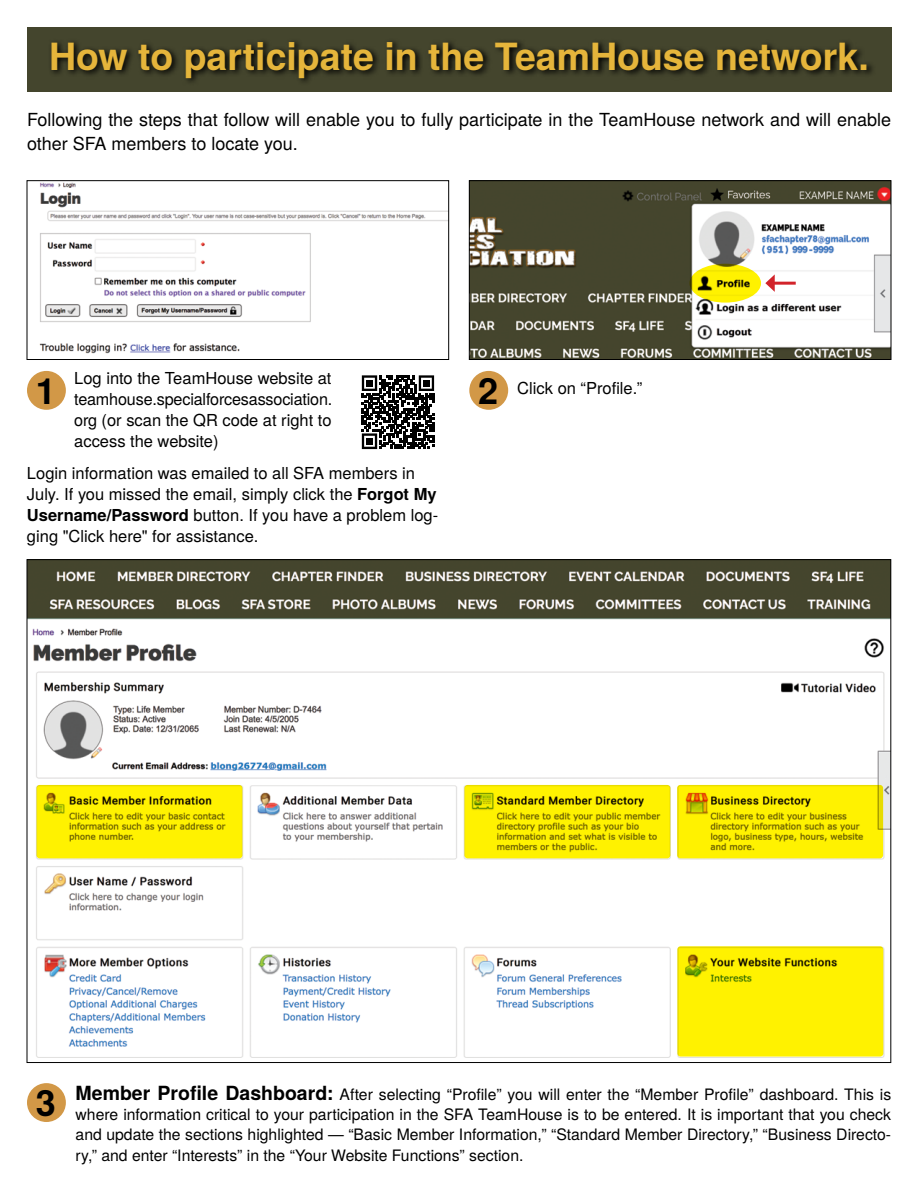
<style>
.page{position:relative;width:918px;height:1188px;background:#fff}
.page>*{position:absolute;margin:0;border:0;box-sizing:border-box;transform-origin:0 0}
.t1{font:700 37.5px "Te X Gyre Heros";color:#e5b53b}
.t2{font:700 36px "Te X Gyre Heros";color:#000}
.t3{font:18px/24px "Te X Gyre Heros";color:#000}
.t4{font:16.5px/21px "Te X Gyre Heros";color:#000;text-align:justify}
.t5{font:15.75px/20.2px "Te X Gyre Heros";color:#000;text-align:justify}
.s1{font-weight:700}
.s2{font-weight:700;font-size:19.5px}
</style>
<div class="page">
<div style="left:27px;top:27px;width:864px;height:64px;background:#44452d"></div>
<svg style="left:51px;top:41px;width:822px;height:41px"></svg>
<img style="left:39px;top:182px;width:408px;height:172px">
<div style="left:27px;top:180px;width:422px;height:180px;border:1px solid #000"></div>
<img style="left:29px;top:561px;width:860px;height:497px">
<img style="left:471px;top:182px;width:418px;height:176px">
<div style="left:469px;top:180px;width:422px;height:180px;border:1px solid #000"></div>
<div style="left:27px;top:371px;width:39px;height:39px;background:#d29847;border-radius:50%"></div>
<div style="left:27px;top:1083px;width:39px;height:39px;background:#d29847;border-radius:50%"></div>
<div style="left:469px;top:371px;width:39px;height:39px;background:#d29847;border-radius:50%"></div>
<svg style="left:690px;top:264px;width:71px;height:39px;background:#dfd303"></svg>
<svg style="left:36px;top:785px;width:206px;height:73px;background:#ecdf00"></svg>
<svg style="left:464px;top:785px;width:206px;height:73px;background:#e7db00"></svg>
<svg style="left:677px;top:785px;width:206px;height:73px;background:#ebdd00"></svg>
<div style="left:677px;top:946px;width:206px;height:111px;background:#fff200;border-radius:3px"></div>
<hr style="left:772px;top:282px;width:24px;height:3px;background:#d2232a">
<svg style="left:765px;top:274px;width:10px;height:18px"></svg>
<svg style="left:362px;top:375px;width:72px;height:74px"></svg>
<div style="left:366px;top:380px;width:7px;height:7px;background:#000"></div>
<div style="left:423px;top:380px;width:7px;height:7px;background:#000"></div>
<div style="left:366px;top:438px;width:7px;height:7px;background:#000"></div>
<h1 class="t1" style="left:49px;top:28px;width:821px">How to participate in the TeamHouse network.</h1>
<p class="t3" style="left:27px;top:106px;width:866px">Following the steps that follow will enable you to fully participate in the TeamHouse network and will enable other SFA members to locate you.</p>
<p class="t4" style="left:74px;top:366px;width:260px">Log into the TeamHouse website at teamhouse.specialforcesassociation. org (or scan the QR code at right to access the website)</p>
<p class="t4" style="left:27px;top:461px;width:413px;text-align:left">Login information was emailed to all SFA members in July. If you missed the email, simply click the <span class="s1">Forgot My Username/Password</span> button. If you have a problem log&shy;ging "Click here" for assistance.</p>
<h2 class="t2" style="left:478px;top:363px;width:22px">2</h2>
<h2 class="t2" style="left:36px;top:363px;width:22px">1</h2>
<p class="t4" style="left:517px;top:377px;width:126px">Click on “Profile.”</p>
<h2 class="t2" style="left:36px;top:1075px;width:22px">3</h2>
<p class="t5" style="left:76px;top:1083px;width:817px"><span class="s2">Member Profile Dashboard:</span> After selecting “Profile” you will enter the “Member Profile” dashboard. This is where information critical to your participation in the SFA TeamHouse is to be entered. It is important that you check and update the sections highlighted — “Basic Member Information,” “Standard Member Directory,” “Business Directo&shy;ry,” and enter “Interests” in the “Your Website Functions” section.</p>
</div>
